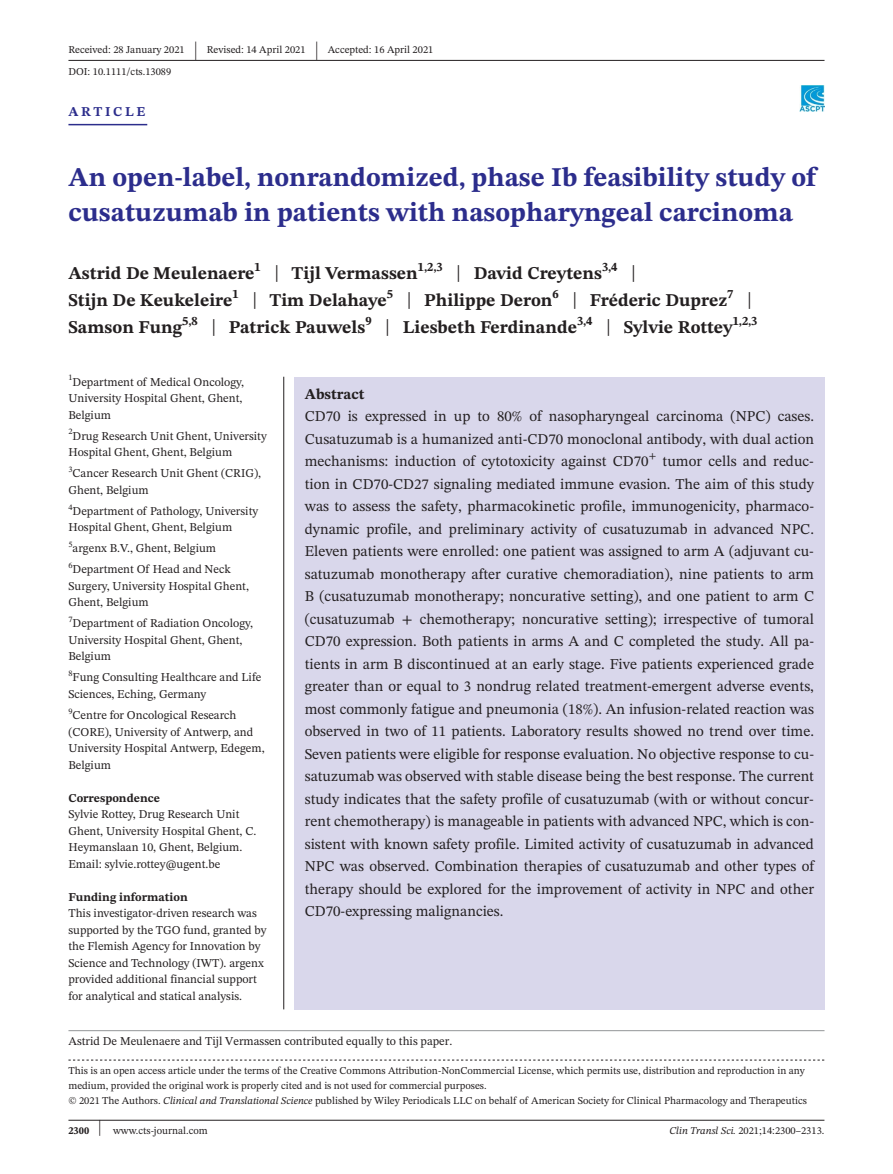
<style>
.page{position:relative;width:893px;height:1174px;background:#fff}
.page>*{position:absolute;margin:0;border:0;box-sizing:border-box;transform-origin:0 0}
.t1{font:700 27px/34.5px "STIX Two Text";color:#2c2d8c}
.t2{font:25.65px "STIX Two Text";color:#231f20;scale:.49 1}
.t3{font:700 18px/27px "STIX Two Text";color:#231f20}
.t4{font:15px/22.5px "STIX Two Text";color:#231f20;text-align:justify}
.t5{font:700 15px "STIX Two Text";color:#231f20}
.t6{font:700 13.5px "STIX Two Text";letter-spacing:.2em;color:#2c2d8c}
.t7{font:12px/16.5px "STIX Two Text";color:#231f20}
.t8{font:700 12px "STIX Two Text";color:#231f20}
.t9{font:10.5px/15px "STIX Two Text";color:#231f20}
.s1{font-weight:400;font-size:23.4px}
.s2{font-style:italic}
.s3{font-weight:700}
.s4{font-size:22.2px}
</style>
<div class="page">
<hr style="left:68px;top:1119px;width:756px;height:1px;background:#231f20">
<img style="left:799px;top:85px;width:25px;height:26px">
<hr style="left:68px;top:60px;width:756px;height:1px;background:#231f20">
<hr style="left:68px;top:124px;width:79px;height:1px;background:#2c2d8c">
<svg style="left:68px;top:1059px;width:756px;height:1px"></svg>
<hr style="left:68px;top:1030px;width:756px;height:1px;background:#939598">
<div style="left:294px;top:377px;width:530px;height:632px;background:#d9d7eb"></div>
<hr style="left:283px;top:377px;width:1px;height:632px;background:#231f20">
<p class="t9" style="left:68px;top:42px;width:118px">Received: 28 January 2021</p>
<h2 class="t2" style="left:194px;top:32px;width:8px">|</h2>
<p class="t9" style="left:207px;top:42px;width:100px">Revised: 14 April 2021</p>
<h2 class="t2" style="left:315px;top:32px;width:8px">|</h2>
<p class="t9" style="left:328px;top:42px;width:107px">Accepted: 16 April 2021</p>
<p class="t9" style="left:68px;top:64px;width:104px">DOI: 10.1111/cts.13089</p>
<p class="t6" style="left:68px;top:101px;width:79px">ARTICLE</p>
<h1 class="t1" style="left:68px;top:161px;width:749px">An open-label, nonrandomized, phase Ib feasibility study of cusatuzumab in patients with nasopharyngeal carcinoma</h1>
<p class="t3" style="left:68px;top:260px;width:691px">Astrid De Meulenaere<sup>1</sup> <span class="s1">|</span> Tijl Vermassen<sup>1,2,3</sup> <span class="s1">|</span> David Creytens<sup>3,4</sup> <span class="s1">|<br></span>Stijn De Keukeleire<sup>1</sup> <span class="s1">|</span> Tim Delahaye<sup>5</sup> <span class="s1">|</span> Philippe Deron<sup>6</sup> <span class="s1">|</span> Fréderic Duprez<sup>7</sup> <span class="s1">|<br></span>Samson Fung<sup>5,8</sup> <span class="s1">|</span> Patrick Pauwels<sup>9</sup> <span class="s1">|</span> Liesbeth Ferdinande<sup>3,4</sup> <span class="s1">|</span> Sylvie Rottey<sup>1,2,3</sup></p>
<p class="t7" style="left:68px;top:373px;width:177px"><sup>1</sup>Department of Medical Oncology,<br>University Hospital Ghent, Ghent,<br>Belgium</p>
<p class="t7" style="left:68px;top:427px;width:200px"><sup>2</sup>Drug Research Unit Ghent, University<br>Hospital Ghent, Ghent, Belgium</p>
<p class="t7" style="left:68px;top:465px;width:194px"><sup>3</sup>Cancer Research Unit Ghent (CRIG),<br>Ghent, Belgium</p>
<p class="t7" style="left:68px;top:502px;width:191px"><sup>4</sup>Department of Pathology, University<br>Hospital Ghent, Ghent, Belgium</p>
<p class="t7" style="left:68px;top:538px;width:164px;line-height:21px"><sup>5</sup>argenx B.V., Ghent, Belgium<br><sup>6</sup>Department Of Head and Neck</p>
<p class="t7" style="left:68px;top:577px;width:182px">Surgery, University Hospital Ghent,<br>Ghent, Belgium</p>
<p class="t7" style="left:68px;top:615px;width:186px"><sup>7</sup>Department of Radiation Oncology,<br>University Hospital Ghent, Ghent,<br>Belgium</p>
<p class="t7" style="left:68px;top:669px;width:194px"><sup>8</sup>Fung Consulting Healthcare and Life<br>Sciences, Eching, Germany</p>
<p class="t7" style="left:68px;top:706px;width:198px"><sup>9</sup>Centre for Oncological Research (CORE), University of Antwerp, and<br>University Hospital Antwerp, Edegem,<br>Belgium</p>
<p class="t8" style="left:68px;top:789px;width:93px">Correspondence</p>
<p class="t7" style="left:68px;top:805px;width:189px">Sylvie Rottey, Drug Research Unit Ghent, University Hospital Ghent, C.<br>Heymanslaan 10, Ghent, Belgium.<br>Email: sylvie.rottey@ugent.be</p>
<p class="t8" style="left:68px;top:888px;width:121px">Funding information</p>
<p class="t7" style="left:68px;top:904px;width:200px">This investigator-driven research was supported by the TGO fund, granted by the Flemish Agency for Innovation by Science and Technology (IWT). argenx provided additional financial support for analytical and statical analysis.</p>
<p class="t5" style="left:305px;top:383px;width:61px">Abstract</p>
<p class="t4" style="left:305px;top:405px;width:511px">CD70 is expressed in up to 80% of nasopharyngeal carcinoma (NPC) cases.<br>Cusatuzumab is a humanized anti-CD70 monoclonal antibody, with dual action mechanisms: induction of cytotoxicity against CD70<sup>+</sup> tumor cells and reduc&shy;tion in CD70-CD27 signaling mediated immune evasion. The aim of this study was to assess the safety, pharmacokinetic profile, immunogenicity, pharmaco&shy;dynamic profile, and preliminary activity of cusatuzumab in advanced NPC.<br>Eleven patients were enrolled: one patient was assigned to arm A (adjuvant cu&shy;satuzumab monotherapy after curative chemoradiation), nine patients to arm B (cusatuzumab monotherapy; noncurative setting), and one patient to arm C (cusatuzumab + chemotherapy; noncurative setting); irrespective of tumoral CD70 expression. Both patients in arms A and C completed the study. All pa&shy;tients in arm B discontinued at an early stage. Five patients experienced grade greater than or equal to 3 nondrug related treatment-emergent adverse events, most commonly fatigue and pneumonia (18%). An infusion-related reaction was observed in two of 11 patients. Laboratory results showed no trend over time.<br>Seven patients were eligible for response evaluation. No objective response to cu&shy;satuzumab was observed with stable disease being the best response. The current study indicates that the safety profile of cusatuzumab (with or without concur&shy;rent chemotherapy) is manageable in patients with advanced NPC, which is con&shy;sistent with known safety profile. Limited activity of cusatuzumab in advanced NPC was observed. Combination therapies of cusatuzumab and other types of therapy should be explored for the improvement of activity in NPC and other CD70-expressing malignancies.</p>
<p class="t7" style="left:68px;top:1032px;width:385px">Astrid De Meulenaere and Tijl Vermassen contributed equally to this paper.</p>
<p class="t9" style="left:68px;top:1063px;width:740px">This is an open access article under the terms of the Creative Commons Attribution-NonCommercial License, which permits use, distribution and reproduction in any medium, provided the original work is properly cited and is not used for commercial purposes.<br>© 2021 The Authors. <span class="s2">Clinical and Translational Science</span> published by Wiley Periodicals LLC on behalf of American Society for Clinical Pharmacology and Therapeutics</p>
<p class="t9" style="left:68px;top:1123px;width:141px"><span class="s3">2300</span> <span class="s4">|</span> www.cts-journal.com</p>
<p class="t9" style="left:669px;top:1123px;width:157px"><span class="s2">Clin Transl Sci.</span> 2021;14:2300–2313.</p>
</div>
